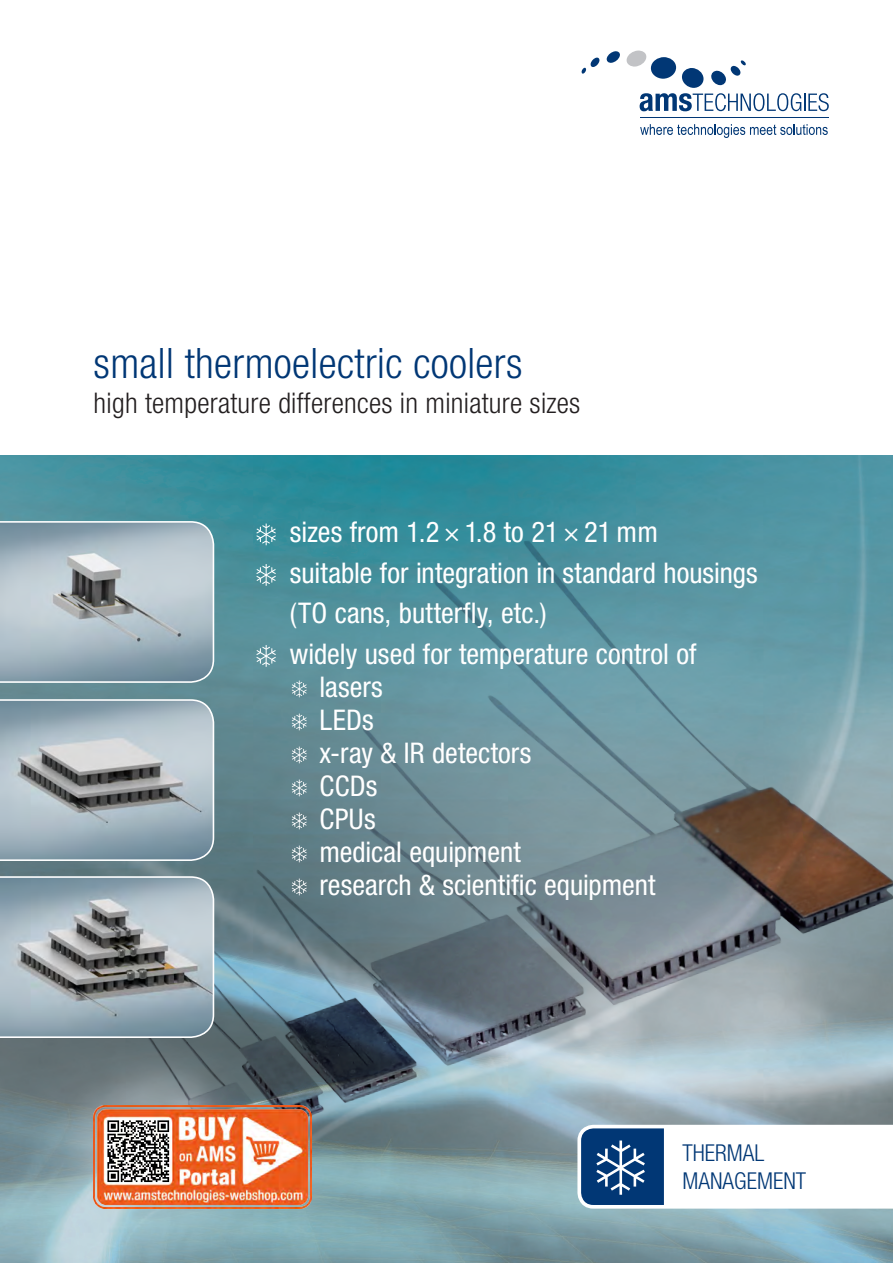
<style>
.page{position:relative;width:893px;height:1263px;background:#fff}
.page>*{position:absolute;margin:0;border:0;box-sizing:border-box;transform-origin:0 0}
.HL_stark{font:300 condensed 42px "Helvetica Neue LT Std";letter-spacing:.01em;color:#013775}
.HL_stark-2{font:condensed 28.5px/40.5px "Helvetica Neue LT Std";color:#fff}
.HL_stark-3{font:300 condensed 28.5px "Helvetica Neue LT Std";letter-spacing:.01em;color:#231f20}
.t1{font:300 condensed 23.25px "Helvetica Neue LT Std";color:#013775}
</style>
<div class="page">
<img style="left:0;top:455px;width:893px;height:43px">
<img style="left:0;top:498px;width:893px;height:765px">
<svg style="left:581px;top:57px;width:19px;height:17px"></svg>
<svg style="left:606px;top:50px;width:223px;height:61px"></svg>
<hr style="left:640px;top:117px;width:188px;height:1px;background:#013775">
<svg style="left:640px;top:124px;width:188px;height:14px"></svg>
<svg style="left:0;top:521px;width:214px;height:162px;background:#a5b5be"></svg>
<svg style="left:0;top:699px;width:214px;height:162px;background:#9eacb4"></svg>
<svg style="left:256px;top:523px;width:20px;height:22px"></svg>
<svg style="left:256px;top:564px;width:20px;height:22px"></svg>
<svg style="left:256px;top:645px;width:20px;height:22px"></svg>
<svg style="left:292px;top:680px;width:15px;height:17px"></svg>
<svg style="left:292px;top:713px;width:15px;height:17px"></svg>
<svg style="left:292px;top:746px;width:15px;height:17px"></svg>
<svg style="left:292px;top:779px;width:15px;height:17px"></svg>
<svg style="left:292px;top:812px;width:15px;height:17px"></svg>
<svg style="left:292px;top:845px;width:15px;height:17px"></svg>
<svg style="left:292px;top:878px;width:15px;height:17px"></svg>
<svg style="left:577px;top:1125px;width:316px;height:83px"></svg>
<img style="left:94px;top:1105px;width:217px;height:104px">
<svg style="left:107px;top:1120px;width:62px;height:62px"></svg>
<svg style="left:0;top:876px;width:214px;height:162px;background:#97a3aa"></svg>
<p class="HL_stark" style="left:94px;top:339px;width:430px">small thermoelectric coolers</p>
<p class="HL_stark-3" style="left:94px;top:386px;width:488px">high temperature differences in miniature sizes</p>
<p class="HL_stark-2" style="left:290px;top:512px;width:370px">sizes from 1.2×1.8 to 21×21 mm</p>
<p class="HL_stark-2" style="left:290px;top:552px;width:469px">suitable for integration in standard housings (TO cans, butterfly, etc.)</p>
<p class="HL_stark-2" style="left:290px;top:633px;width:408px">widely used for temperature control of</p>
<p class="HL_stark-2" style="left:319px;top:666px;width:65px">lasers</p>
<p class="HL_stark-2" style="left:319px;top:699px;width:56px">LEDs</p>
<p class="HL_stark-2" style="left:319px;top:732px;width:213px">x-ray &amp; IR detectors</p>
<p class="HL_stark-2" style="left:319px;top:765px;width:60px">CCDs</p>
<p class="HL_stark-2" style="left:319px;top:798px;width:58px">CPUs</p>
<p class="HL_stark-2" style="left:319px;top:831px;width:203px">medical equipment</p>
<p class="HL_stark-2" style="left:319px;top:864px;width:338px">research &amp; scientific equipment</p>
<p class="t1" style="left:682px;top:1139px;width:83px">THERMAL</p>
<p class="t1" style="left:682px;top:1167px;width:125px">MANAGEMENT</p>
</div>
